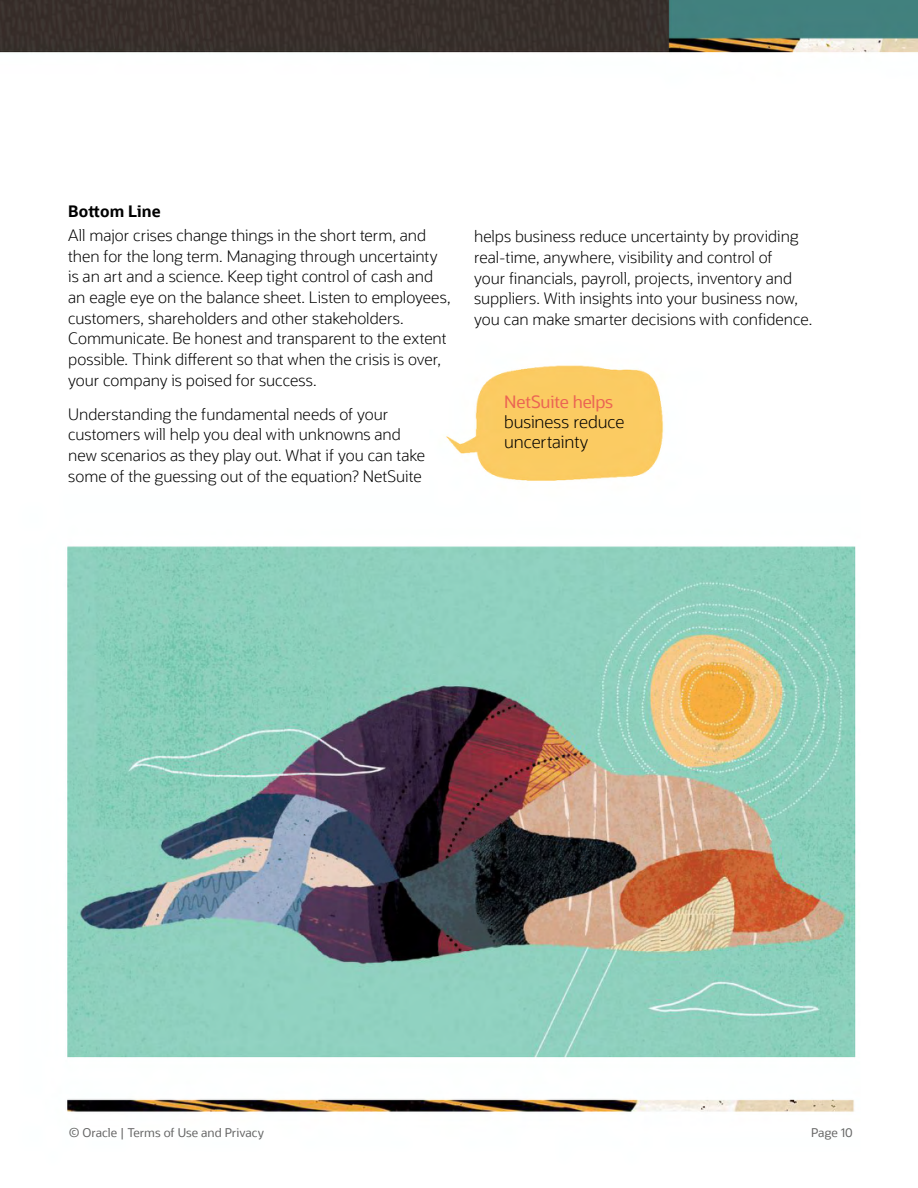
<style>
.page{position:relative;width:918px;height:1188px;background:#fff}
.page>*{position:absolute;margin:0;border:0;box-sizing:border-box;transform-origin:0 0}
.t1{font:300 17.1px/20.2px "Oracle Sans";letter-spacing:-.005em;color:#000}
.t2{font:16.95px "Oracle Sans";letter-spacing:-.01em;color:#eb6453}
.t3{font:300 15.75px/20.7px "Oracle Sans";color:#000}
.t4{font:700 15.75px "Oracle Sans";letter-spacing:.005em;color:#000}
.t5{font:12px "Oracle Sans";color:#666}
</style>
<div class="page">
<img style="left:0;top:0;width:918px;height:1112px">
<p class="t4" style="left:68px;top:201px;width:94px">Bottom Line</p>
<p class="t3" style="left:68px;top:225px;width:384px">All major crises change things in the short term, and then for the long term. Managing through uncertainty is an art and a science. Keep tight control of cash and an eagle eye on the balance sheet. Listen to employees, customers, shareholders and other stakeholders.<br>Communicate. Be honest and transparent to the extent possible. Think different so that when the crisis is over, your company is poised for success.</p>
<p class="t3" style="left:68px;top:404px;width:358px">Understanding the fundamental needs of your customers will help you deal with unknowns and new scenarios as they play out. What if you can take some of the guessing out of the equation? NetSuite</p>
<p class="t3" style="left:474px;top:227px;width:340px">helps business reduce uncertainty by providing real-time, anywhere, visibility and control of<br>your financials, payroll, projects, inventory and suppliers. With insights into your business now, you can make smarter decisions with confidence.</p>
<p class="t2" style="left:504px;top:391px;width:111px">NetSuite helps</p>
<p class="t1" style="left:504px;top:412px;width:122px">business reduce uncertainty</p>
<p class="t5" style="left:69px;top:1126px;width:197px">© Oracle | Terms of Use and Privacy</p>
<p class="t5" style="left:811px;top:1126px;width:43px">Page 10</p>
</div>
